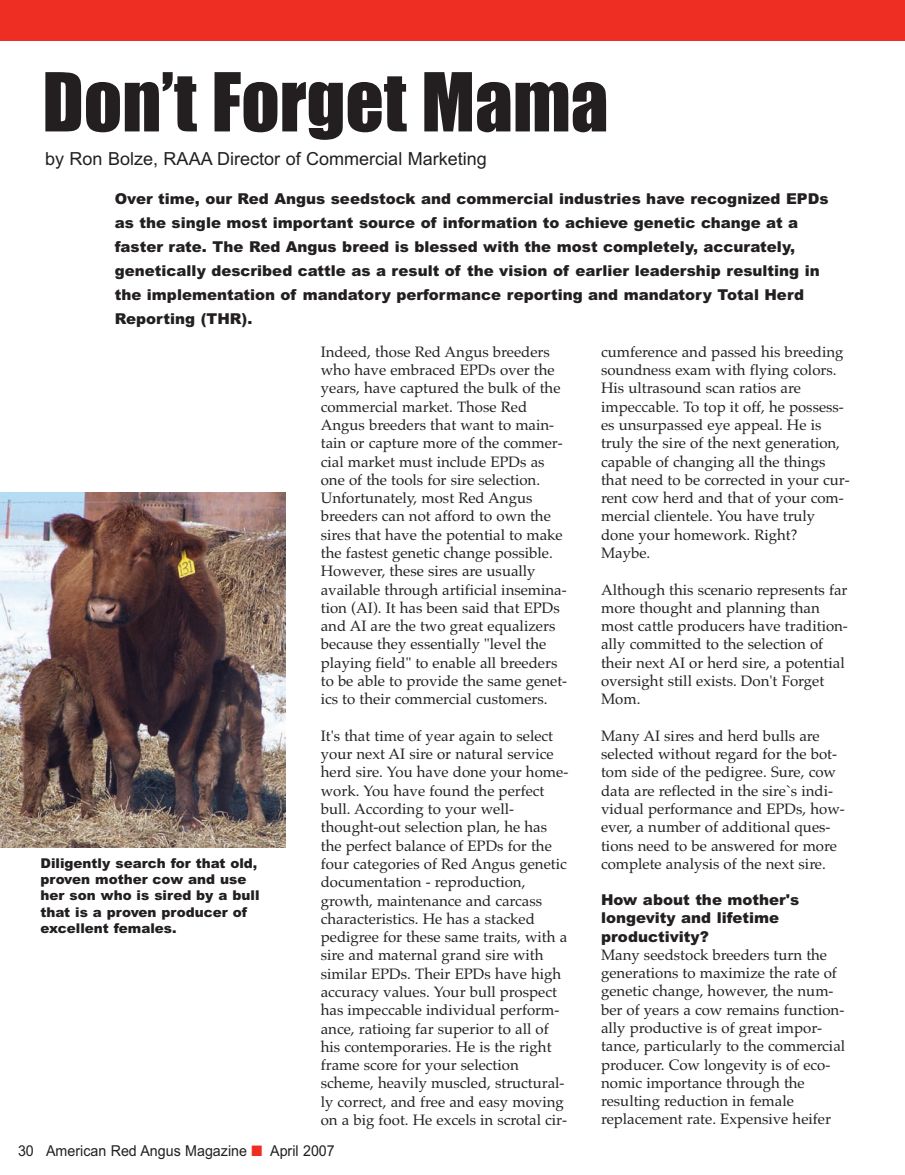
<style>
.page{position:relative;width:905px;height:1175px;background:#fff}
.page>*{position:absolute;margin:0;border:0;box-sizing:border-box;transform-origin:0 0}
.t1{font:75px "Impact";color:#231f20}
.t2{font:18px "Arial";color:#231f20}
.t3{font:15px/18.3px "Palatino";color:#231f20}
.t4{font:900 15px/24px "Arial";color:#231f20}
.t5{font:15px "Arial";color:#231f20;scale:.95 1}
.t6{font:900 13.5px/16.2px "Arial";color:#231f20}
.s1{color:#ee2e22}
</style>
<div class="page">
<img style="left:0;top:493px;width:285px;height:355px">
<div style="left:0;top:0;width:904px;height:40px;background:#ee2e22"></div>
<h1 class="t1" style="left:42px;top:62px;width:567px">Don’t Forget Mama</h1>
<p class="t2" style="left:45px;top:148px;width:443px">by Ron Bolze, RAAA Director of Commercial Marketing</p>
<p class="t4" style="left:115px;top:186px;width:715px">Over time, our Red Angus seedstock and commercial industries have recognized EPDs as the single most important source of information to achieve genetic change at a faster rate. The Red Angus breed is blessed with the most completely, accurately, genetically described cattle as a result of the vision of earlier leadership resulting in the implementation of mandatory performance reporting and mandatory Total Herd Reporting (THR).</p>
<p class="t6" style="left:40px;top:855px;width:220px">Diligently search for that old, proven mother cow and use her son who is sired by a bull that is a proven producer of excellent females.</p>
<p class="t3" style="left:321px;top:342px;width:248px">Indeed, those Red Angus breeders who have embraced EPDs over the years, have captured the bulk of the commercial market. Those Red Angus breeders that want to main&shy;tain or capture more of the commer&shy;cial market must include EPDs as one of the tools for sire selection.<br>Unfortunately, most Red Angus breeders can not afford to own the sires that have the potential to make the fastest genetic change possible.<br>However, these sires are usually available through artificial insemina&shy;tion (AI). It has been said that EPDs and AI are the two great equalizers because they essentially "level the playing field" to enable all breeders to be able to provide the same genet&shy;ics to their commercial customers.</p>
<p class="t3" style="left:321px;top:726px;width:249px">It's that time of year again to select your next AI sire or natural service herd sire. You have done your home&shy;work. You have found the perfect bull. According to your well&shy;thought-out selection plan, he has the perfect balance of EPDs for the four categories of Red Angus genetic documentation - reproduction, growth, maintenance and carcass characteristics. He has a stacked pedigree for these same traits, with a sire and maternal grand sire with similar EPDs. Their EPDs have high accuracy values. Your bull prospect has impeccable individual perform&shy;ance, ratioing far superior to all of his contemporaries. He is the right frame score for your selection scheme, heavily muscled, structural&shy;ly correct, and free and easy moving on a big foot. He excels in scrotal cir-</p>
<p class="t5" style="left:18px;top:1142px;width:335px">30 American Red Angus Magazine <span class="s1">■</span> April 2007</p>
<p class="t3" style="left:601px;top:342px;width:250px">cumference and passed his breeding soundness exam with flying colors.<br>His ultrasound scan ratios are impeccable. To top it off, he possess&shy;es unsurpassed eye appeal. He is truly the sire of the next generation, capable of changing all the things that need to be corrected in your cur&shy;rent cow herd and that of your com&shy;mercial clientele. You have truly done your homework. Right?<br>Maybe.</p>
<p class="t3" style="left:601px;top:580px;width:248px">Although this scenario represents far more thought and planning than most cattle producers have tradition&shy;ally committed to the selection of their next AI or herd sire, a potential oversight still exists. Don't Forget<br>Mom.</p>
<p class="t3" style="left:601px;top:726px;width:245px">Many AI sires and herd bulls are selected without regard for the bot&shy;tom side of the pedigree. Sure, cow data are reflected in the sire`s indi&shy;vidual performance and EPDs, how&shy;ever, a number of additional ques&shy;tions need to be answered for more complete analysis of the next sire.</p>
<p class="t4" style="left:601px;top:891px;width:200px;line-height:18.1px">How about the mother's longevity and lifetime productivity?</p>
<p class="t3" style="left:601px;top:945px;width:246px">Many seedstock breeders turn the generations to maximize the rate of genetic change, however, the num&shy;ber of years a cow remains function&shy;ally productive is of great impor&shy;tance, particularly to the commercial producer. Cow longevity is of eco&shy;nomic importance through the resulting reduction in female replacement rate. Expensive heifer</p>
</div>
